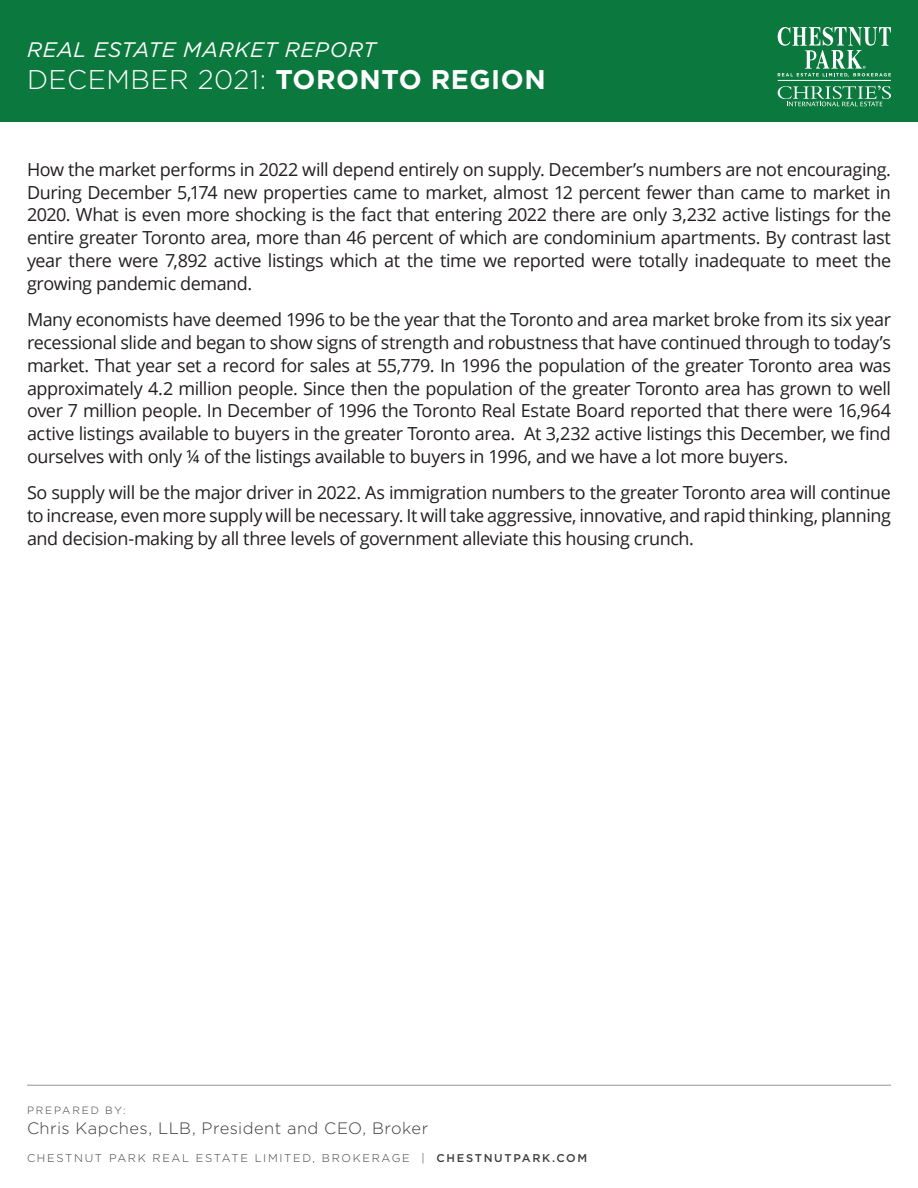
<style>
.page{position:relative;width:918px;height:1188px;background:#fff}
.page>*{position:absolute;margin:0;border:0;box-sizing:border-box;transform-origin:0 0}
.t1{font:300 27px "Gotham";letter-spacing:.02em;color:#fff}
.t2{font:italic 21px "Gotham";letter-spacing:.03em;color:#fff}
.t3{font:18px/22.8px "Open Sans";letter-spacing:-.025em;color:#231f20;text-align:justify}
.t4{font:300 16.5px "Gotham";letter-spacing:.03em;color:#3e3e3f}
.t5{font:300 11.25px "Gotham";letter-spacing:.15em;color:#3e3e3f}
.t6{font:300 10.5px "Gotham";letter-spacing:.17em;color:#3e3e3f}
.s1{font-weight:700}
.s2{font-weight:500}
</style>
<div class="page">
<div style="left:0;top:0;width:918px;height:122px;background:#0b793e"></div>
<hr style="left:27px;top:1085px;width:864px;height:1px;background:#939598">
<svg style="left:778px;top:86px;width:113px;height:20px"></svg>
<hr style="left:778px;top:80px;width:113px;height:1px;background:#fff">
<svg style="left:778px;top:27px;width:113px;height:50px"></svg>
<p class="t2" style="left:27px;top:36px;width:350px">REAL ESTATE MARKET REPORT</p>
<h1 class="t1" style="left:27px;top:62px;width:520px">DECEMBER 2021: <span class="s1">TORONTO REGION</span></h1>
<p class="t3" style="left:27px;top:157px;width:866px">How the market performs in 2022 will depend entirely on supply. December’s numbers are not encouraging.<br>During December 5,174 new properties came to market, almost 12 percent fewer than came to market in 2020. What is even more shocking is the fact that entering 2022 there are only 3,232 active listings for the entire greater Toronto area, more than 46 percent of which are condominium apartments. By contrast last year there were 7,892 active listings which at the time we reported were totally inadequate to meet the growing pandemic demand.</p>
<p class="t3" style="left:27px;top:308px;width:866px">Many economists have deemed 1996 to be the year that the Toronto and area market broke from its six year recessional slide and began to show signs of strength and robustness that have continued through to today’s market. That year set a record for sales at 55,779. In 1996 the population of the greater Toronto area was approximately 4.2 million people. Since then the population of the greater Toronto area has grown to well over 7 million people. In December of 1996 the Toronto Real Estate Board reported that there were 16,964 active listings available to buyers in the greater Toronto area. At 3,232 active listings this December, we find ourselves with only ¼ of the listings available to buyers in 1996, and we have a lot more buyers.</p>
<p class="t3" style="left:27px;top:481px;width:865px">So supply will be the major driver in 2022. As immigration numbers to the greater Toronto area will continue to increase, even more supply will be necessary. It will take aggressive, innovative, and rapid thinking, planning and decision-making by all three levels of government alleviate this housing crunch.</p>
<p class="t6" style="left:27px;top:1104px;width:100px">PREPARED BY:</p>
<p class="t4" style="left:27px;top:1118px;width:403px">Chris Kapches, LLB, President and CEO, Broker</p>
<p class="t5" style="left:27px;top:1151px;width:562px">CHESTNUT PARK REAL ESTATE LIMITED, BROKERAGE | <span class="s2">CHESTNUTPARK.COM</span></p>
</div>
